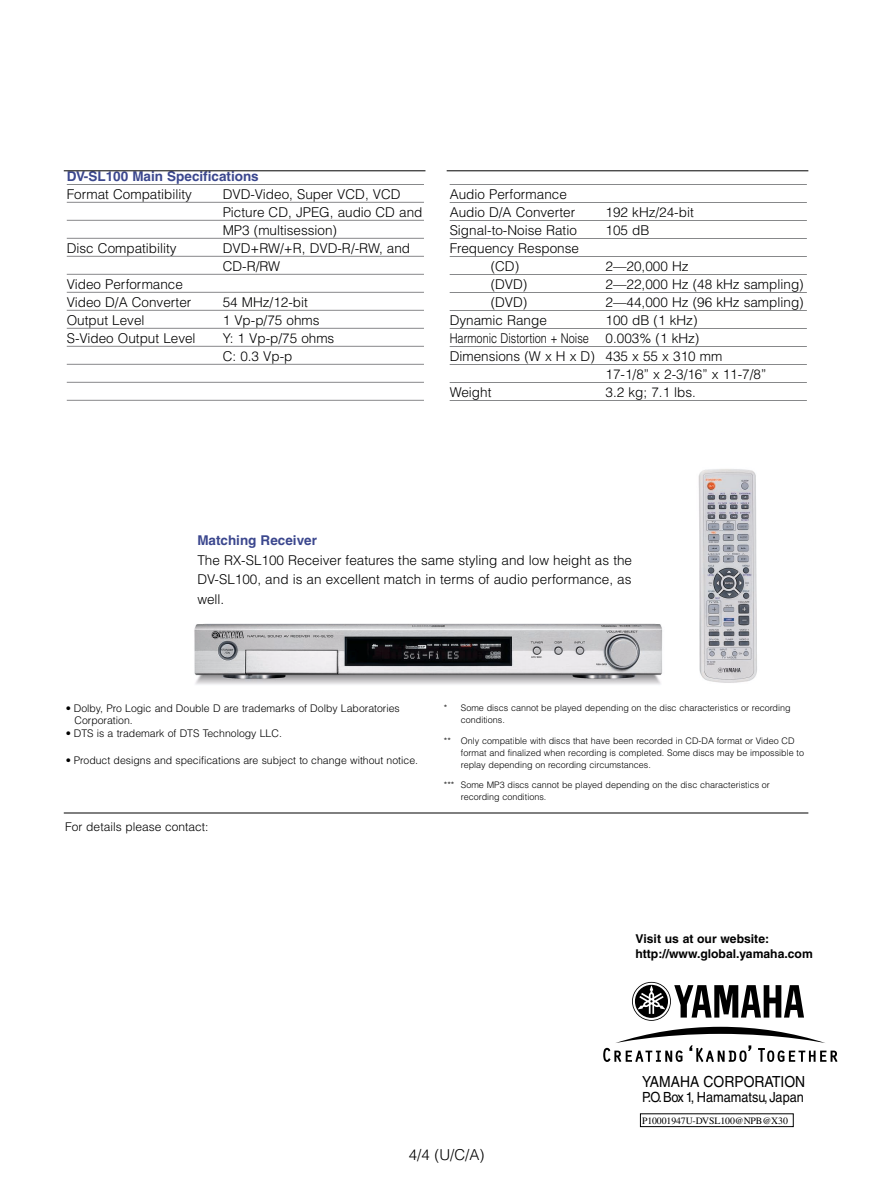
<style>
.page{position:relative;width:893px;height:1191px;background:#fff}
.page>*{position:absolute;margin:0;border:0;box-sizing:border-box;transform-origin:0 0}
.t1{font:15.3px "Helvetica";color:#000;scale:.91 1}
.t2{font:300 15px "Helvetica";color:#000}
.t3{font:14.1px "Helvetica";color:#000;scale:.91 1}
.t4{font:300 13.5px/18px "Helvetica";color:#000}
.t5{font:700 13.5px "Helvetica";color:#3b478e}
.t6{font:300 13.5px "Helvetica";color:#000;scale:.81 1}
.t7{font:700 12.15px/15px "Helvetica";color:#000}
.t8{font:300 12px "Helvetica";color:#000}
.t9{font:300 10.5px/12px "Helvetica";color:#000}
.t10{font:9.75px "Times";letter-spacing:-.01em;color:#000}
.t11{font:300 9px/12px "Helvetica";color:#000}
</style>
<div class="page">
<div style="left:640px;top:1114px;width:153px;height:13px;border:1px solid #000"></div>
<svg style="left:632px;top:982px;width:172px;height:39px"></svg>
<svg style="left:603px;top:1027px;width:234px;height:35px"></svg>
<hr style="left:64px;top:813px;width:744px;height:1px;background:#000">
<hr style="left:449px;top:184px;width:357px;height:1px;background:#87888a">
<hr style="left:449px;top:202px;width:357px;height:1px;background:#87888a">
<hr style="left:449px;top:220px;width:357px;height:1px;background:#87888a">
<hr style="left:449px;top:238px;width:357px;height:1px;background:#87888a">
<hr style="left:449px;top:256px;width:357px;height:1px;background:#87888a">
<hr style="left:449px;top:274px;width:357px;height:1px;background:#87888a">
<hr style="left:449px;top:292px;width:357px;height:1px;background:#87888a">
<hr style="left:449px;top:310px;width:357px;height:1px;background:#87888a">
<hr style="left:449px;top:328px;width:357px;height:1px;background:#87888a">
<hr style="left:449px;top:346px;width:357px;height:1px;background:#87888a">
<hr style="left:449px;top:364px;width:357px;height:1px;background:#87888a">
<hr style="left:449px;top:382px;width:357px;height:1px;background:#87888a">
<hr style="left:449px;top:400px;width:357px;height:1px;background:#87888a">
<hr style="left:67px;top:184px;width:357px;height:1px;background:#87888a">
<hr style="left:67px;top:202px;width:357px;height:1px;background:#87888a">
<hr style="left:67px;top:220px;width:357px;height:1px;background:#87888a">
<hr style="left:67px;top:238px;width:357px;height:1px;background:#87888a">
<hr style="left:67px;top:256px;width:357px;height:1px;background:#87888a">
<hr style="left:67px;top:274px;width:357px;height:1px;background:#87888a">
<hr style="left:67px;top:292px;width:357px;height:1px;background:#87888a">
<hr style="left:67px;top:310px;width:357px;height:1px;background:#87888a">
<hr style="left:67px;top:328px;width:357px;height:1px;background:#87888a">
<hr style="left:67px;top:346px;width:357px;height:1px;background:#87888a">
<hr style="left:67px;top:364px;width:357px;height:1px;background:#87888a">
<hr style="left:67px;top:382px;width:357px;height:1px;background:#87888a">
<hr style="left:67px;top:400px;width:357px;height:1px;background:#87888a">
<hr style="left:64px;top:171px;width:361px;height:1px;background:#000">
<hr style="left:446px;top:171px;width:362px;height:1px;background:#000">
<img style="left:194px;top:469px;width:563px;height:216px">
<p class="t5" style="left:67px;top:172px;width:193px">DV-SL100 Main Specifications</p>
<p class="t4" style="left:67px;top:187px;width:127px">Format Compatibility</p>
<p class="t4" style="left:223px;top:187px;width:201px">DVD-Video, Super VCD, VCD<br>Picture CD, JPEG, audio CD and<br>MP3 (multisession)</p>
<p class="t4" style="left:67px;top:241px;width:111px">Disc Compatibility</p>
<p class="t4" style="left:223px;top:241px;width:189px">DVD+RW/+R, DVD-R/-RW, and<br>CD-R/RW</p>
<p class="t4" style="left:67px;top:277px;width:126px">Video Performance<br>Video D/A Converter</p>
<p class="t4" style="left:223px;top:295px;width:87px">54 MHz/12-bit</p>
<p class="t4" style="left:67px;top:313px;width:79px">Output Level</p>
<p class="t4" style="left:223px;top:313px;width:98px">1 Vp-p/75 ohms</p>
<p class="t4" style="left:67px;top:331px;width:130px">S-Video Output Level</p>
<p class="t4" style="left:223px;top:331px;width:113px">Y: 1 Vp-p/75 ohms<br>C: 0.3 Vp-p</p>
<p class="t4" style="left:449px;top:187px;width:127px">Audio Performance<br>Audio D/A Converter</p>
<p class="t4" style="left:605px;top:205px;width:90px">192 kHz/24-bit</p>
<p class="t4" style="left:449px;top:223px;width:129px">Signal-to-Noise Ratio</p>
<p class="t4" style="left:605px;top:223px;width:45px">105 dB</p>
<p class="t4" style="left:490px;top:241px;width:90px;text-indent:-41px">Frequency Response (CD)</p>
<p class="t4" style="left:605px;top:259px;width:84px">2—20,000 Hz</p>
<p class="t4" style="left:490px;top:277px;width:38px">(DVD)</p>
<p class="t4" style="left:605px;top:277px;width:200px">2—22,000 Hz (48 kHz sampling)</p>
<p class="t4" style="left:490px;top:295px;width:38px">(DVD)</p>
<p class="t4" style="left:605px;top:295px;width:200px">2—44,000 Hz (96 kHz sampling)</p>
<p class="t4" style="left:449px;top:313px;width:99px">Dynamic Range</p>
<p class="t4" style="left:605px;top:313px;width:93px">100 dB (1 kHz)</p>
<p class="t6" style="left:449px;top:334px;width:310px">Harmonic Distortion + Noise 0.003% (1 kHz)</p>
<p class="t4" style="left:449px;top:349px;width:274px">Dimensions (W x H x D) 435 x 55 x 310 mm</p>
<p class="t4" style="left:605px;top:367px;width:162px">17-1/8” x 2-3/16” x 11-7/8”</p>
<p class="t4" style="left:449px;top:385px;width:43px">Weight</p>
<p class="t4" style="left:605px;top:385px;width:92px">3.2 kg; 7.1 lbs.</p>
<p class="t5" style="left:197px;top:536px;width:121px">Matching Receiver</p>
<p class="t4" style="left:197px;top:552px;width:436px;line-height:19.5px;text-align:justify">The RX-SL100 Receiver features the same styling and low height as the DV-SL100, and is an excellent match in terms of audio performance, as well.</p>
<p class="t9" style="left:74px;top:703px;width:327px;text-indent:-9px">• Dolby, Pro Logic and Double D are trademarks of Dolby Laboratories<br>Corporation.</p>
<p class="t9" style="left:66px;top:729px;width:217px">• DTS is a trademark of DTS Technology LLC.</p>
<p class="t9" style="left:66px;top:756px;width:354px">• Product designs and specifications are subject to change without notice.</p>
<p class="t8" style="left:65px;top:822px;width:145px">For details please contact:</p>
<p class="t11" style="left:461px;top:703px;width:331px;text-indent:-17px">* Some discs cannot be played depending on the disc characteristics or recording conditions.</p>
<p class="t11" style="left:461px;top:735px;width:344px;text-indent:-17px">** Only compatible with discs that have been recorded in CD-DA format or Video CD format and finalized when recording is completed. Some discs may be impossible to replay depending on recording circumstances.</p>
<p class="t11" style="left:461px;top:780px;width:310px;text-indent:-17px">*** Some MP3 discs cannot be played depending on the disc characteristics or recording conditions.</p>
<p class="t7" style="left:635px;top:932px;width:179px">Visit us at our website: http://www.global.yamaha.com</p>
<p class="t1" style="left:642px;top:1076px;width:181px">YAMAHA CORPORATION</p>
<p class="t3" style="left:642px;top:1092px;width:179px">P.O.Box1, Hamamatsu,Japan</p>
<p class="t10" style="left:642px;top:1117px;width:147px">P10001947U-DVSL100@NPB@X30</p>
<p class="t2" style="left:409px;top:1150px;width:77px">4/4 (U/C/A)</p>
</div>
